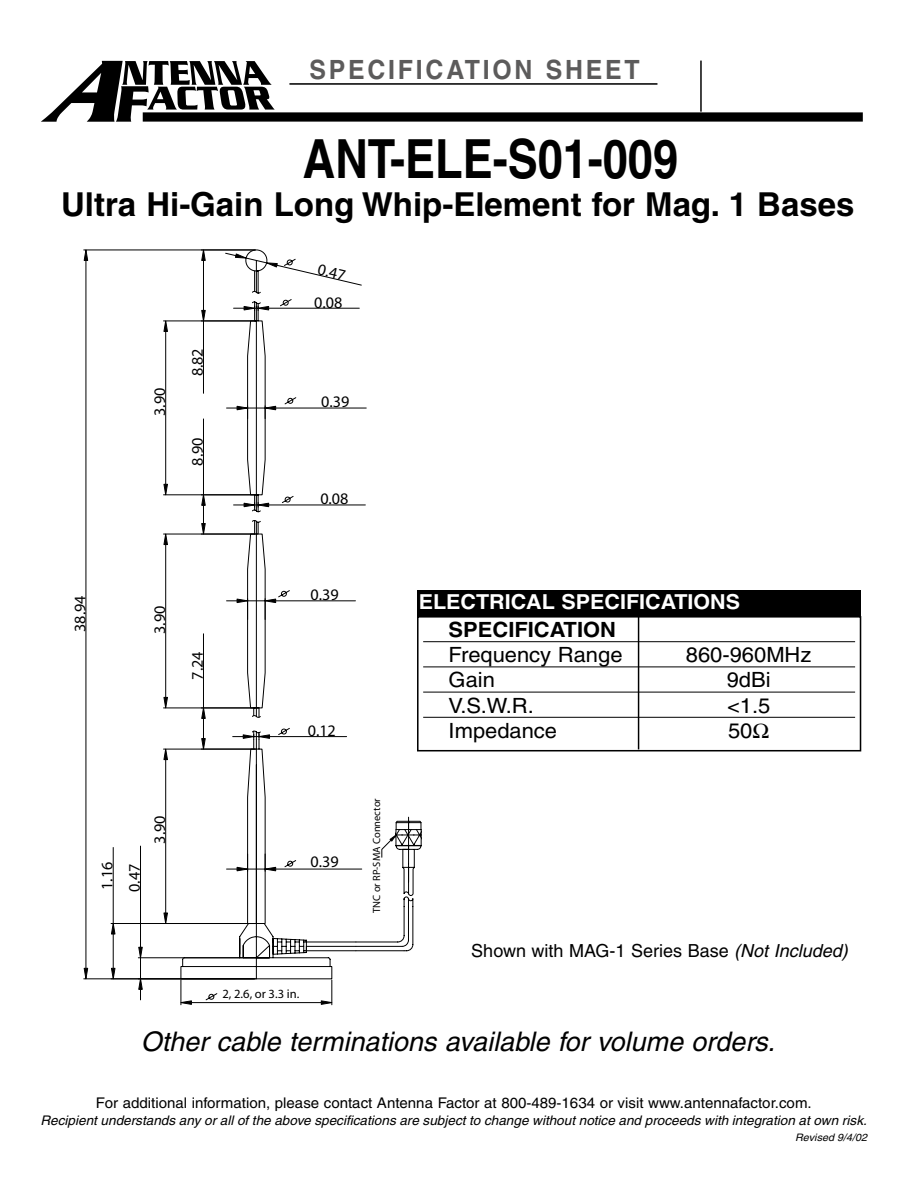
<style>
.page{position:relative;width:918px;height:1188px;background:#fff}
.page>*{position:absolute;margin:0;border:0;box-sizing:border-box;transform-origin:0 0}
.t1{font:700 54px "Helvetica";color:#000;scale:.83 1}
.t2{font:700 33px "Helvetica";color:#000}
.t3{font:italic 27px "Helvetica";color:#000}
.t4{font:700 26.4px "Helvetica";letter-spacing:.11em;color:#5c5b5b;scale:.94 1}
.t5{font:21px "Helvetica";color:#000;scale:1.04 1}
.t6{font:700 21px "Helvetica";color:#000;scale:1.04 1}
.t7{font:700 20.7px "Helvetica";color:#fff;scale:1.04 1}
.t8{font:18px "Helvetica";color:#000}
.t9{font:16.2px/27.3px "Myriad";color:#000}
.t10{font:14.7px "Helvetica";color:#000}
.t11{font:italic 13.2px "Helvetica";color:#000}
.t12{font:12.6px "Myriad";color:#000}
.t13{font:10.5px "Myriad";color:#000}
.t14{font:italic 10.2px "Helvetica";color:#000;scale:1.04 1}
.s1{font-style:italic}
</style>
<div class="page">
<svg style="left:226px;top:286px;width:179px;height:665px"></svg>
<svg style="left:226px;top:397px;width:140px;height:223px"></svg>
<hr style="left:203px;top:260px;width:1px;height:50px;background:#000">
<hr style="left:203px;top:321px;width:1px;height:72px;background:#000">
<svg style="left:201px;top:250px;width:5px;height:11px"></svg>
<svg style="left:201px;top:310px;width:5px;height:12px"></svg>
<hr style="left:164px;top:494px;width:91px;height:1px;background:#000">
<hr style="left:164px;top:320px;width:91px;height:1px;background:#000">
<hr style="left:165px;top:331px;width:1px;height:153px;background:#000">
<svg style="left:163px;top:484px;width:5px;height:12px"></svg>
<svg style="left:163px;top:320px;width:5px;height:12px"></svg>
<hr style="left:203px;top:419px;width:1px;height:76px;background:#000">
<svg style="left:201px;top:494px;width:5px;height:40px"></svg>
<hr style="left:164px;top:707px;width:91px;height:1px;background:#000">
<hr style="left:164px;top:534px;width:91px;height:1px;background:#000">
<hr style="left:165px;top:545px;width:1px;height:152px;background:#000">
<svg style="left:163px;top:697px;width:5px;height:12px"></svg>
<svg style="left:163px;top:533px;width:5px;height:12px"></svg>
<hr style="left:203px;top:634px;width:1px;height:74px;background:#000">
<svg style="left:178px;top:705px;width:184px;height:300px"></svg>
<hr style="left:164px;top:749px;width:91px;height:1px;background:#000">
<hr style="left:165px;top:760px;width:1px;height:153px;background:#000">
<svg style="left:163px;top:912px;width:5px;height:11px"></svg>
<svg style="left:163px;top:748px;width:5px;height:12px"></svg>
<hr style="left:111px;top:923px;width:144px;height:1px;background:#000">
<hr style="left:113px;top:934px;width:1px;height:34px;background:#000">
<hr style="left:113px;top:847px;width:1px;height:77px;background:#000">
<svg style="left:111px;top:968px;width:5px;height:12px"></svg>
<svg style="left:111px;top:920px;width:5px;height:15px"></svg>
<hr style="left:138px;top:978px;width:117px;height:1px;background:#000">
<hr style="left:138px;top:957px;width:117px;height:1px;background:#000">
<hr style="left:140px;top:846px;width:1px;height:101px;background:#000">
<svg style="left:138px;top:947px;width:5px;height:53px"></svg>
<hr style="left:84px;top:978px;width:170px;height:1px;background:#000">
<hr style="left:84px;top:249px;width:171px;height:1px;background:#000">
<hr style="left:85px;top:260px;width:1px;height:708px;background:#000">
<svg style="left:84px;top:968px;width:4px;height:12px"></svg>
<svg style="left:84px;top:249px;width:4px;height:12px"></svg>
<hr style="left:269px;top:308px;width:90px;height:1px;background:#000">
<svg style="left:234px;top:306px;width:35px;height:5px"></svg>
<svg style="left:225px;top:253px;width:137px;height:33px"></svg>
<svg style="left:381px;top:817px;width:41px;height:81px"></svg>
<hr style="left:423px;top:641px;width:432px;height:1px;background:#000">
<hr style="left:423px;top:666px;width:432px;height:1px;background:#000">
<hr style="left:423px;top:692px;width:432px;height:1px;background:#000">
<hr style="left:423px;top:717px;width:432px;height:1px;background:#000">
<div style="left:417px;top:616px;width:444px;height:135px;border:2px solid #000"></div>
<hr style="left:638px;top:616px;width:1px;height:133px;background:#000">
<div style="left:417px;top:590px;width:444px;height:27px;background:#000"></div>
<svg style="left:41px;top:61px;width:234px;height:61px"></svg>
<hr style="left:289px;top:83px;width:368px;height:2px;background:#000">
<hr style="left:700px;top:61px;width:2px;height:51px;background:#000">
<div style="left:143px;top:112px;width:720px;height:10px;background:#000"></div>
<h3 class="t4" style="left:309px;top:60px;width:353px">SPECIFICATION SHEET</h3>
<h1 class="t1" style="left:303px;top:139px;width:454px">ANT-ELE-S01-009</h1>
<h2 class="t2" style="left:61px;top:193px;width:795px">Ultra Hi-Gain Long Whip-Element for Mag. 1 Bases</h2>
<p class="t9" style="left:321px;top:257px;width:30px;rotate:13deg">0.47</p>
<p class="t9" style="left:147px;top:416px;width:30px;rotate:-90deg">3.90</p>
<p class="t9" style="left:185px;top:376px;width:30px;rotate:-90deg">8.82</p>
<p class="t9" style="left:185px;top:466px;width:30px;rotate:-90deg">8.90</p>
<p class="t9" style="left:314px;top:290px;width:30px">0.08</p>
<p class="t9" style="left:321px;top:390px;width:30px">0.39</p>
<p class="t9" style="left:320px;top:487px;width:30px">0.08</p>
<p class="t9" style="left:68px;top:632px;width:38px;rotate:-90deg">38.94</p>
<p class="t9" style="left:147px;top:634px;width:30px;rotate:-90deg">3.90</p>
<p class="t9" style="left:185px;top:680px;width:30px;rotate:-90deg">7.24</p>
<p class="t9" style="left:310px;top:582px;width:30px">0.39</p>
<p class="t9" style="left:308px;top:718px;width:30px">0.12</p>
<h3 class="t7" style="left:419px;top:594px;width:310px">ELECTRICAL SPECIFICATIONS</h3>
<h3 class="t6" style="left:449px;top:622px;width:162px">SPECIFICATION</h3>
<h3 class="t5" style="left:449px;top:647px;width:169px">Frequency Range</h3>
<h3 class="t5" style="left:686px;top:647px;width:122px">860-960MHz</h3>
<h3 class="t5" style="left:449px;top:672px;width:46px">Gain</h3>
<h3 class="t5" style="left:727px;top:672px;width:44px">9dBi</h3>
<h3 class="t5" style="left:449px;top:698px;width:83px">V.S.W.R.</h3>
<h3 class="t5" style="left:727px;top:698px;width:43px">&lt;1.5</h3>
<h3 class="t5" style="left:449px;top:723px;width:106px">Impedance</h3>
<h3 class="t5" style="left:728px;top:723px;width:25px">50</h3>
<p class="t9" style="left:95px;top:892px;width:32px;rotate:-90deg">1.16<br>0.47</p>
<p class="t9" style="left:147px;top:844px;width:30px;rotate:-90deg">3.90</p>
<p class="t9" style="left:310px;top:849px;width:30px">0.39</p>
<p class="t12" style="left:222px;top:989px;width:78px">2, 2.6, or 3.3 in.</p>
<p class="t13" style="left:373px;top:913px;width:116px;rotate:-90deg">TNC or RP-SMA Connector</p>
<h3 class="t8" style="left:471px;top:944px;width:378px">Shown with MAG-1 Series Base <span class="s1">(Not Included)</span></h3>
<h3 class="t3" style="left:141px;top:1032px;width:636px">Other cable terminations available for volume orders.</h3>
<p class="t10" style="left:96px;top:1098px;width:717px">For additional information, please contact Antenna Factor at 800-489-1634 or visit www.antennafactor.com.</p>
<p class="t11" style="left:41px;top:1115px;width:828px">Recipient understands any or all of the above specifications are subject to change without notice and proceeds with integration at own risk.</p>
<p class="t14" style="left:795px;top:1134px;width:71px">Revised 9/4/02</p>
</div>
